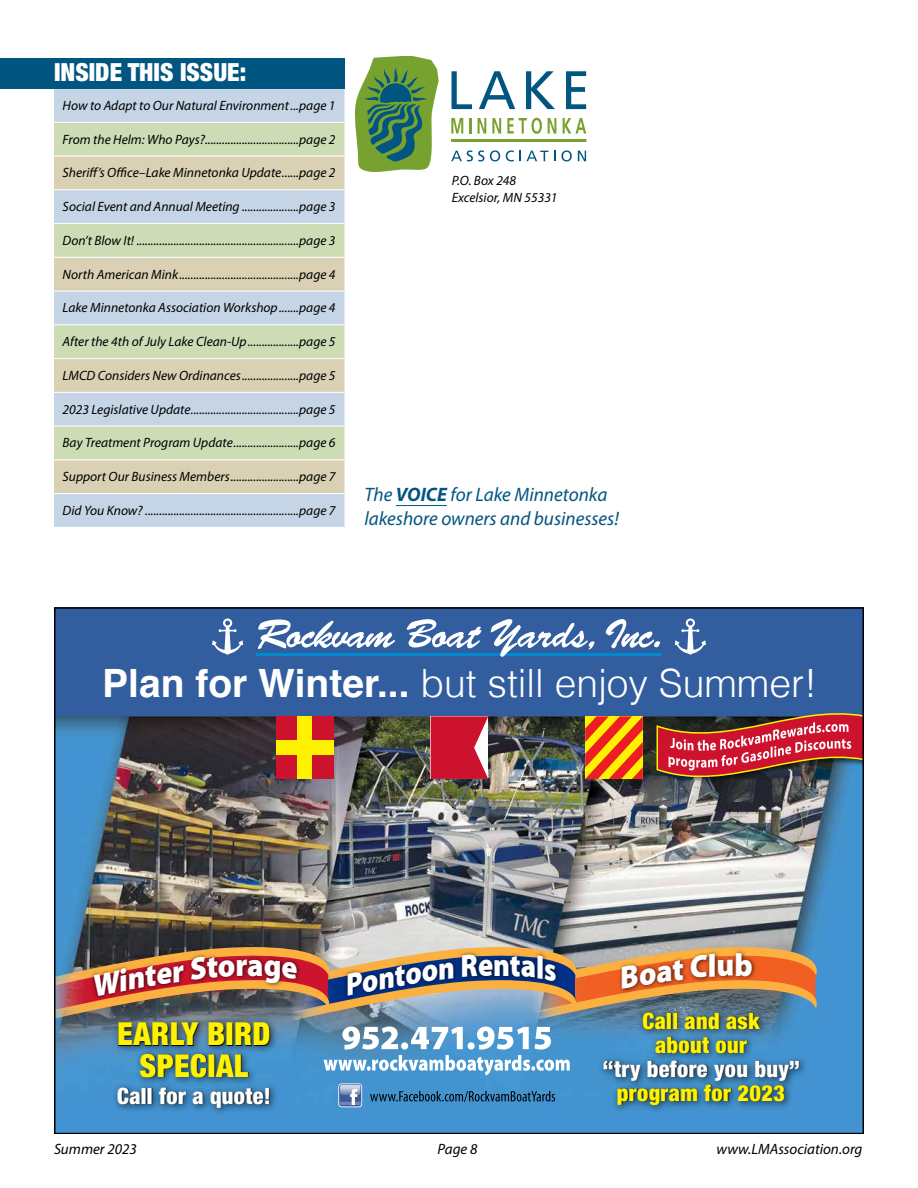
<style>
.page{position:relative;width:918px;height:1188px;background:#fff}
.page>*{position:absolute;margin:0;border:0;box-sizing:border-box;transform-origin:0 0}
.t1{font:300 39px "Helvetica";color:#fff}
.t2{font:900 32.1px "Myriad Pro";color:#fff;scale:.93 1}
.t3{font:900 32.1px "Myriad Pro";color:#fff;scale:.88 1}
.t4{font:900 condensed 31.5px/31.5px "Helvetica Neue";letter-spacing:.01em;color:#fff200;text-align:center}
.t5{font:900 condensed 25.05px "Helvetica Neue LT Std";color:#fff}
.t6{font:900 condensed 22.5px/24px "Helvetica Neue";letter-spacing:.01em;color:#fff200;text-align:center}
.t7{font:900 condensed 22.5px "Helvetica Neue";letter-spacing:.01em;color:#fff}
.t8{font:italic 19.5px/24px "Myriad Pro";color:#005581}
.t9{font:italic 15px "Myriad Pro";color:#000}
.t10{font:italic 13.5px/16.5px "Myriad Pro";color:#000}
.s1{font-weight:700}
</style>
<div class="page">
<div style="left:54px;top:89px;width:291px;height:235px;background:#c5d5e5"></div>
<svg style="left:54px;top:123px;width:291px;height:168px"></svg>
<svg style="left:54px;top:325px;width:291px;height:202px"></svg>
<hr style="left:54px;top:122px;width:291px;height:1px;background:#fff">
<hr style="left:54px;top:156px;width:291px;height:1px;background:#fff">
<hr style="left:54px;top:189px;width:291px;height:1px;background:#fff">
<hr style="left:54px;top:223px;width:291px;height:1px;background:#fff">
<hr style="left:54px;top:257px;width:291px;height:1px;background:#fff">
<hr style="left:54px;top:291px;width:291px;height:1px;background:#fff">
<hr style="left:54px;top:358px;width:291px;height:1px;background:#fff">
<hr style="left:54px;top:392px;width:291px;height:1px;background:#fff">
<hr style="left:54px;top:426px;width:291px;height:1px;background:#fff">
<hr style="left:54px;top:459px;width:291px;height:1px;background:#fff">
<hr style="left:54px;top:493px;width:291px;height:1px;background:#fff">
<div style="left:0;top:58px;width:345px;height:31px;background:#005581"></div>
<img style="left:54px;top:608px;width:810px;height:526px">
<svg style="left:452px;top:71px;width:20px;height:38px"></svg>
<svg style="left:479px;top:71px;width:36px;height:38px"></svg>
<svg style="left:526px;top:71px;width:29px;height:38px"></svg>
<svg style="left:566px;top:71px;width:20px;height:38px"></svg>
<svg style="left:451px;top:118px;width:12px;height:16px"></svg>
<hr style="left:469px;top:118px;width:3px;height:16px;background:#78a22f">
<svg style="left:478px;top:118px;width:8px;height:16px"></svg>
<svg style="left:492px;top:118px;width:9px;height:16px"></svg>
<svg style="left:507px;top:118px;width:35px;height:16px"></svg>
<svg style="left:548px;top:118px;width:8px;height:16px"></svg>
<svg style="left:563px;top:118px;width:23px;height:16px"></svg>
<svg style="left:451px;top:150px;width:33px;height:11px"></svg>
<svg style="left:490px;top:150px;width:10px;height:11px"></svg>
<svg style="left:506px;top:150px;width:8px;height:11px"></svg>
<svg style="left:520px;top:151px;width:28px;height:10px"></svg>
<svg style="left:561px;top:150px;width:11px;height:11px"></svg>
<svg style="left:578px;top:151px;width:8px;height:10px"></svg>
<svg style="left:355px;top:56px;width:84px;height:116px"></svg>
<hr style="left:451px;top:139px;width:135px;height:3px;background:#78a22f">
<hr style="left:396px;top:505px;width:51px;height:1px;background:#005581">
<img style="left:54px;top:947px;width:768px;height:128px">
<h3 class="t5" style="left:54px;top:56px;width:194px">INSIDE THIS ISSUE:</h3>
<p class="t10" style="left:63px;top:97px;width:274px">How to Adapt to Our Natural Environment...page 1</p>
<p class="t10" style="left:63px;top:131px;width:275px">From the Helm: Who Pays?.................................page 2</p>
<p class="t10" style="left:63px;top:164px;width:274px">Sheriff’s Office–Lake Minnetonka Update......page 2</p>
<p class="t10" style="left:63px;top:198px;width:274px">Social Event and Annual Meeting ....................page 3</p>
<p class="t10" style="left:63px;top:232px;width:274px">Don’t Blow It! .........................................................page 3</p>
<p class="t10" style="left:63px;top:266px;width:274px">North American Mink..........................................page 4</p>
<p class="t10" style="left:63px;top:299px;width:274px">Lake Minnetonka Association Workshop.......page 4</p>
<p class="t10" style="left:63px;top:333px;width:274px">After the 4th of July Lake Clean-Up..................page 5</p>
<p class="t10" style="left:63px;top:367px;width:274px">LMCD Considers New Ordinances....................page 5</p>
<p class="t10" style="left:63px;top:401px;width:274px">2023 Legislative Update......................................page 5</p>
<p class="t10" style="left:63px;top:434px;width:274px">Bay Treatment Program Update.......................page 6</p>
<p class="t10" style="left:63px;top:468px;width:274px">Support Our Business Members........................page 7</p>
<p class="t10" style="left:63px;top:502px;width:274px">Did You Know? ......................................................page 7</p>
<p class="t10" style="left:452px;top:172px;width:107px">P.O. Box 248<br>Excelsior, MN 55331</p>
<h3 class="t8" style="left:364px;top:482px;width:256px">The <span class="s1">VOICE</span> for Lake Minnetonka lakeshore owners and businesses!</h3>
<h1 class="t1" style="left:102px;top:650px;width:716px"><span class="s1">Plan for Winter...</span> but still enjoy Summer!</h1>
<h2 class="t2" style="left:247px;top:947px;width:19px">a</h2>
<h3 class="t4" style="left:117px;top:1017px;width:155px">EARLY BIRD<br>SPECIAL</h3>
<h3 class="t7" style="left:117px;top:1077px;width:155px">Call for a quote!</h3>
<h2 class="t3" style="left:493px;top:947px;width:21px">n</h2>
<h2 class="t2" style="left:734px;top:947px;width:21px">b</h2>
<h3 class="t6" style="left:642px;top:1007px;width:119px">Call and ask about our</h3>
<h3 class="t7" style="left:603px;top:1050px;width:198px">“try before you buy”</h3>
<h3 class="t6" style="left:617px;top:1079px;width:170px">program for 2023</h3>
<p class="t9" style="left:54px;top:1140px;width:84px">Summer 2023</p>
<p class="t9" style="left:438px;top:1140px;width:41px">Page 8</p>
<p class="t9" style="left:717px;top:1140px;width:147px">www.LMAssociation.org</p>
</div>
